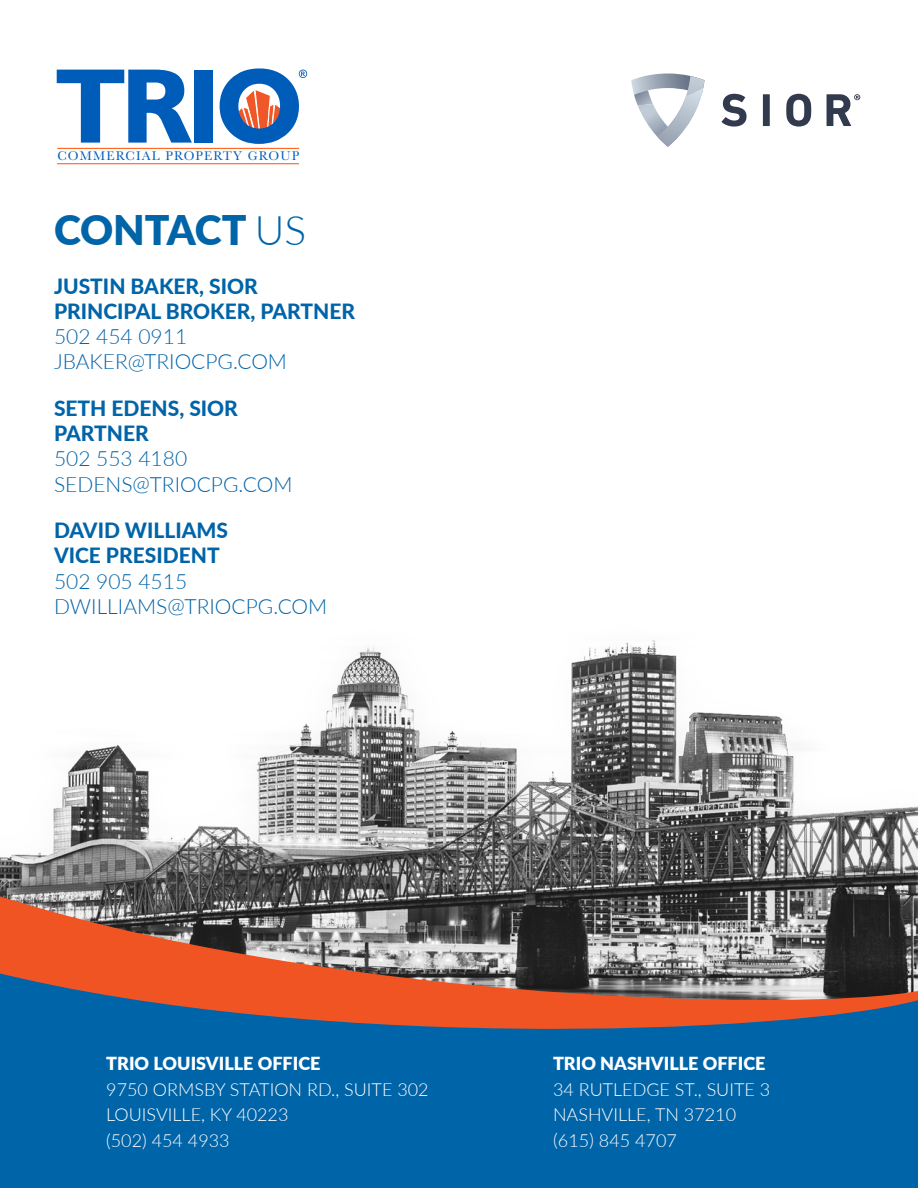
<style>
.page{position:relative;width:918px;height:1188px;background:#fff}
.page>*{position:absolute;margin:0;border:0;box-sizing:border-box;transform-origin:0 0}
.t1{font:700 106.8px "Humanist 521 BT";color:#005cb9}
.t2{font:900 40.8px "Lato";letter-spacing:-.01em;color:#0064a8}
.t3{font:300 21px/25.2px "Lato";color:#0064a8}
.t4{font:800 21px/25.2px "Lato";color:#0064a8}
.t5{font:300 18px/25.5px "Lato";color:#fff}
.t6{font:900 18px "Lato";color:#fff}
.t7{font:13.05px "Baskerville";letter-spacing:.09em;color:#005cb9}
.s1{font-weight:300}
</style>
<div class="page">
<img style="left:0;top:69px;width:918px;height:812px">
<svg style="left:0;top:881px;width:918px;height:81px;background:#77645e"></svg>
<svg style="left:0;top:962px;width:918px;height:133px;background:#4d607c"></svg>
<svg style="left:235px;top:88px;width:48px;height:45px"></svg>
<hr style="left:57px;top:148px;width:242px;height:1px;background:#ff5100">
<hr style="left:57px;top:163px;width:242px;height:1px;background:#ff5100">
<svg style="left:299px;top:70px;width:8px;height:8px"></svg>
<div style="left:0;top:1095px;width:918px;height:93px;background:#0064a8"></div>
<svg style="left:631px;top:73px;width:74px;height:74px"></svg>
<svg style="left:722px;top:94px;width:25px;height:33px"></svg>
<div style="left:763px;top:94px;width:7px;height:32px;background:#323a4e"></div>
<svg style="left:786px;top:94px;width:25px;height:33px"></svg>
<svg style="left:827px;top:94px;width:33px;height:32px"></svg>
<h1 class="t1" style="left:56px;top:40px;width:248px">TRIO</h1>
<p class="t7" style="left:57px;top:148px;width:243px">COMMERCIAL PROPERTY GROUP</p>
<h2 class="t2" style="left:54px;top:200px;width:254px">CONTACT <span class="s1">US</span></h2>
<p class="t4" style="left:54px;top:272px;width:303px">JUSTIN BAKER, SIOR<br>PRINCIPAL BROKER, PARTNER</p>
<p class="t3" style="left:54px;top:323px;width:235px">502 454 0911<br>JBAKER@TRIOCPG.COM</p>
<p class="t4" style="left:54px;top:395px;width:185px">SETH EDENS, SIOR<br>PARTNER</p>
<p class="t3" style="left:54px;top:445px;width:240px">502 553 4180<br>SEDENS@TRIOCPG.COM</p>
<p class="t4" style="left:54px;top:517px;width:176px">DAVID WILLIAMS<br>VICE PRESIDENT</p>
<p class="t3" style="left:54px;top:568px;width:275px">502 905 4515<br>DWILLIAMS@TRIOCPG.COM</p>
<p class="t6" style="left:106px;top:1050px;width:216px">TRIO LOUISVILLE OFFICE</p>
<p class="t5" style="left:106px;top:1076px;width:324px">9750 ORMSBY STATION RD., SUITE 302<br>LOUISVILLE, KY 40223<br>(502) 454 4933</p>
<p class="t6" style="left:553px;top:1050px;width:214px">TRIO NASHVILLE OFFICE</p>
<p class="t5" style="left:553px;top:1076px;width:219px">34 RUTLEDGE ST., SUITE 3<br>NASHVILLE, TN 37210 (615) 845 4707</p>
</div>
